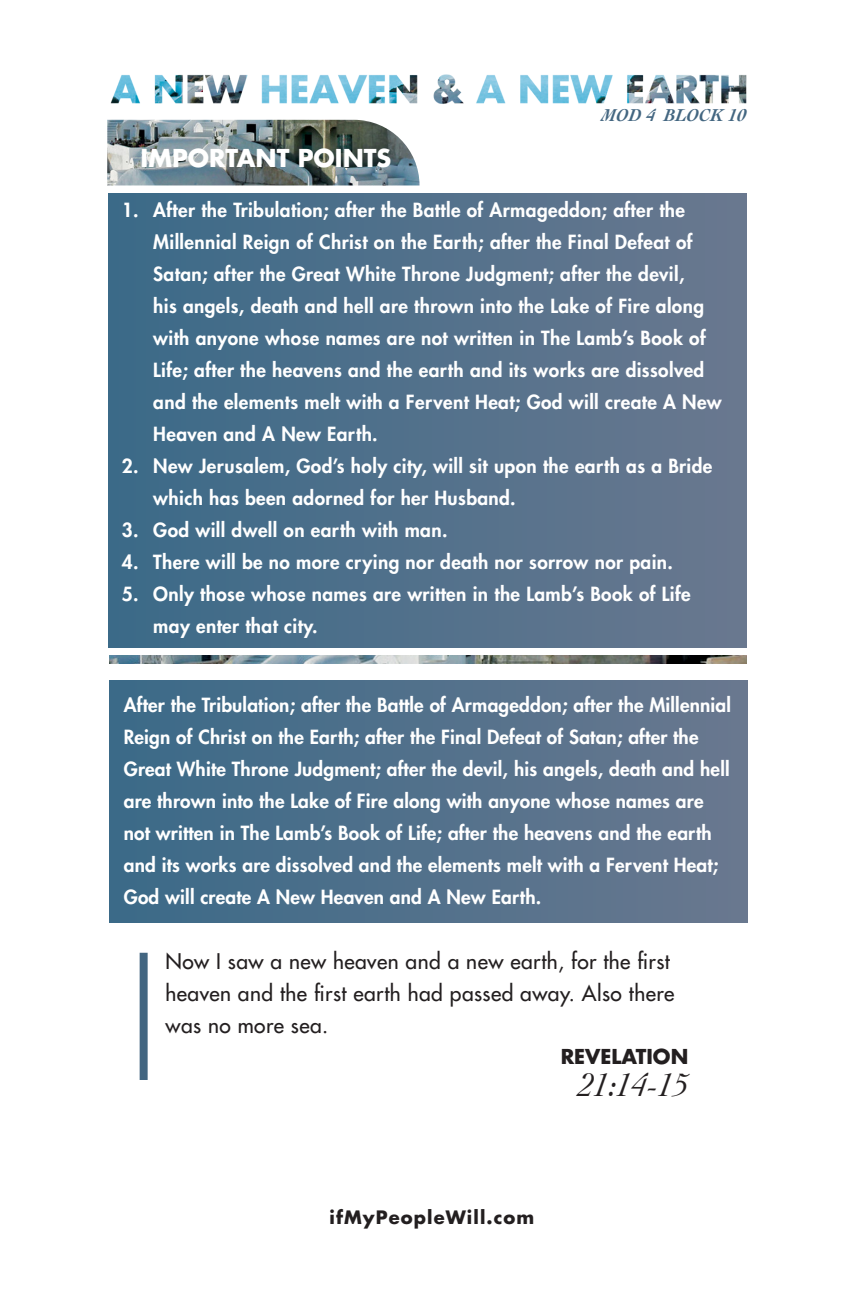
<style>
.page{position:relative;width:864px;height:1296px;background:#fff}
.page>*{position:absolute;margin:0;border:0;box-sizing:border-box;transform-origin:0 0}
.t1{font:italic 34px "Cochin";color:#231f20}
.t2{font:700 24px "Futura Std";color:#fff}
.t3{font:500 21px/32px "Futura Std";letter-spacing:.02em;color:#231f20}
.t4{font:700 20px "Futura Std";color:#231f20}
.t5{font:800 19px/32px "Futura Std";letter-spacing:.02em;color:#fff}
.t6{font:700 18px "Futura Std";letter-spacing:.06em;color:#231f20}
.t7{font:italic 700 18px "Cochin";color:#436681}
</style>
<div class="page">
<img style="left:107px;top:127px;width:313px;height:58px">
<img style="left:109px;top:655px;width:638px;height:9px">
<div style="left:108px;top:193px;width:639px;height:455px;background:linear-gradient(to right,#3b6a88,#6a788f)"></div>
<img style="left:107px;top:74px;width:640px;height:53px">
<div style="left:109px;top:680px;width:639px;height:243px;background:linear-gradient(to right,#3b6a88,#6a788f)"></div>
<div style="left:140px;top:953px;width:8px;height:127px;background:#436681"></div>
<p class="t2" style="left:141px;top:142px;width:252px">IMPORTANT POINTS</p>
<p class="t7" style="left:602px;top:103px;width:145px">MOD 4 BLOCK 10</p>
<p class="t5" style="left:153px;top:194px;width:570px;text-indent:-31px">1. After the Tribulation; after the Battle of Armageddon; after the Millennial Reign of Christ on the Earth; after the Final Defeat of Satan; after the Great White Throne Judgment; after the devil,<br>his angels, death and hell are thrown into the Lake of Fire along with anyone whose names are not written in The Lamb’s Book of Life; after the heavens and the earth and its works are dissolved and the elements melt with a Fervent Heat; God will create A New Heaven and A New Earth.</p>
<p class="t5" style="left:153px;top:450px;width:561px;text-indent:-31px">2. New Jerusalem, God’s holy city, will sit upon the earth as a Bride which has been adorned for her Husband.</p>
<p class="t5" style="left:122px;top:514px;width:327px">3. God will dwell on earth with man.</p>
<p class="t5" style="left:122px;top:546px;width:553px">4. There will be no more crying nor death nor sorrow nor pain.</p>
<p class="t5" style="left:153px;top:578px;width:539px;text-indent:-31px">5. Only those whose names are written in the Lamb’s Book of Life may enter that city.</p>
<p class="t5" style="left:124px;top:689px;width:609px">After the Tribulation; after the Battle of Armageddon; after the Millennial Reign of Christ on the Earth; after the Final Defeat of Satan; after the Great White Throne Judgment; after the devil, his angels, death and hell are thrown into the Lake of Fire along with anyone whose names are not written in The Lamb’s Book of Life; after the heavens and the earth and its works are dissolved and the elements melt with a Fervent Heat; God will create A New Heaven and A New Earth.</p>
<p class="t3" style="left:166px;top:946px;width:510px">Now I saw a new heaven and a new earth, for the first heaven and the first earth had passed away. Also there was no more sea.</p>
<p class="t4" style="left:561px;top:1043px;width:129px">REVELATION</p>
<p class="t1" style="left:579px;top:1062px;width:111px">21:14-15</p>
<p class="t6" style="left:330px;top:1205px;width:206px">ifMyPeopleWill.com</p>
</div>
